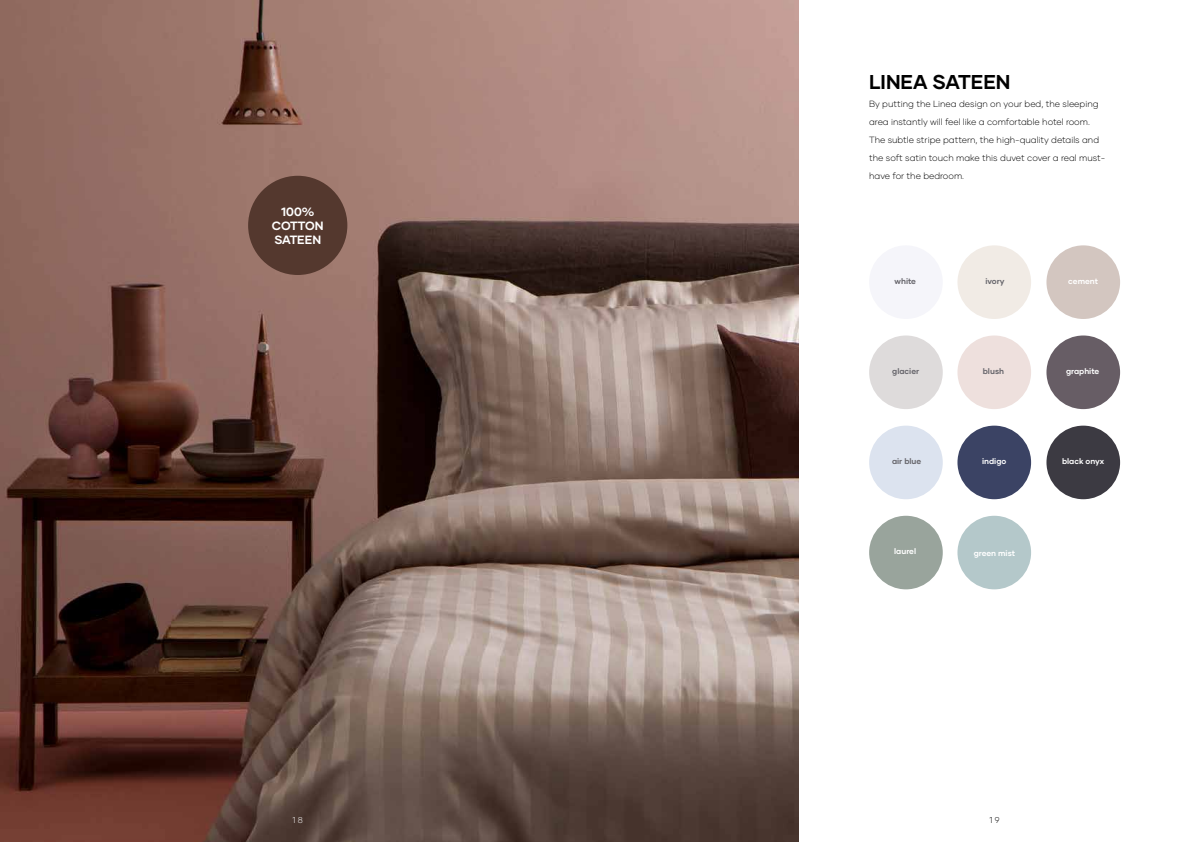
<style>
.page{position:relative;width:1191px;height:842px;background:#fff}
.page>*{position:absolute;margin:0;border:0;box-sizing:border-box;transform-origin:0 0}
.t1{font:700 20px "Gilmer";color:#000}
.t2{font:700 12px/14px "Gilmer";color:#fff;text-align:center}
.t3{font:300 9px/18px "Gilmer";color:#000}
.t4{font:300 8.5px "Gilmer";color:#fff}
.t5{font:300 8.5px "Gilmer";color:#000}
.t6{font:700 8px "Gilmer";color:#fff}
.t7{font:700 8px "Gilmer";color:#66656b}
</style>
<div class="page">
<img style="left:0;top:0;width:798px;height:842px">
<div style="left:869px;top:245px;width:73px;height:74px;background:#f5f5fa;border-radius:50%"></div>
<div style="left:957px;top:245px;width:74px;height:74px;background:#f1ebe5;border-radius:50%"></div>
<div style="left:1046px;top:245px;width:74px;height:74px;background:#d3c6c0;border-radius:50%"></div>
<div style="left:869px;top:426px;width:73px;height:73px;background:#dce3ef;border-radius:50%"></div>
<div style="left:957px;top:426px;width:74px;height:73px;background:#3b4364;border-radius:50%"></div>
<div style="left:1046px;top:426px;width:74px;height:73px;background:#3c3a42;border-radius:50%"></div>
<div style="left:1046px;top:335px;width:74px;height:74px;background:#675d65;border-radius:50%"></div>
<div style="left:869px;top:335px;width:73px;height:74px;background:#dedbdb;border-radius:50%"></div>
<div style="left:957px;top:335px;width:74px;height:74px;background:#eee0dd;border-radius:50%"></div>
<div style="left:957px;top:516px;width:74px;height:73px;background:#b4c8ca;border-radius:50%"></div>
<div style="left:869px;top:516px;width:73px;height:73px;background:#99a49c;border-radius:50%"></div>
<div style="left:248px;top:176px;width:99px;height:99px;background:#54382e;border-radius:50%"></div>
<h2 class="t2" style="left:272px;top:205px;width:53px">100%<br>COTTON<br>SATEEN</h2>
<h1 class="t1" style="left:869px;top:70px;width:143px">LINEA SATEEN</h1>
<p class="t3" style="left:869px;top:95px;width:238px">By putting the Linea design on your bed, the sleeping area instantly will feel like a comfortable hotel room.<br>The subtle stripe pattern, the high-quality details and the soft satin touch make this duvet cover a real must&shy;have for the bedroom.</p>
<p class="t7" style="left:894px;top:276px;width:23px">white</p>
<p class="t7" style="left:985px;top:276px;width:21px">ivory</p>
<p class="t6" style="left:1068px;top:276px;width:31px">cement</p>
<p class="t7" style="left:892px;top:366px;width:28px">glacier</p>
<p class="t7" style="left:982px;top:366px;width:23px">blush</p>
<p class="t6" style="left:1066px;top:366px;width:35px">graphite</p>
<p class="t7" style="left:892px;top:456px;width:31px">air blue</p>
<p class="t6" style="left:982px;top:456px;width:26px">indigo</p>
<p class="t6" style="left:1062px;top:456px;width:44px">black onyx</p>
<p class="t6" style="left:894px;top:547px;width:23px">laurel</p>
<p class="t6" style="left:973px;top:548px;width:43px">green mist</p>
<p class="t4" style="left:292px;top:815px;width:12px">1 8</p>
<p class="t5" style="left:989px;top:815px;width:12px">1 9</p>
</div>
